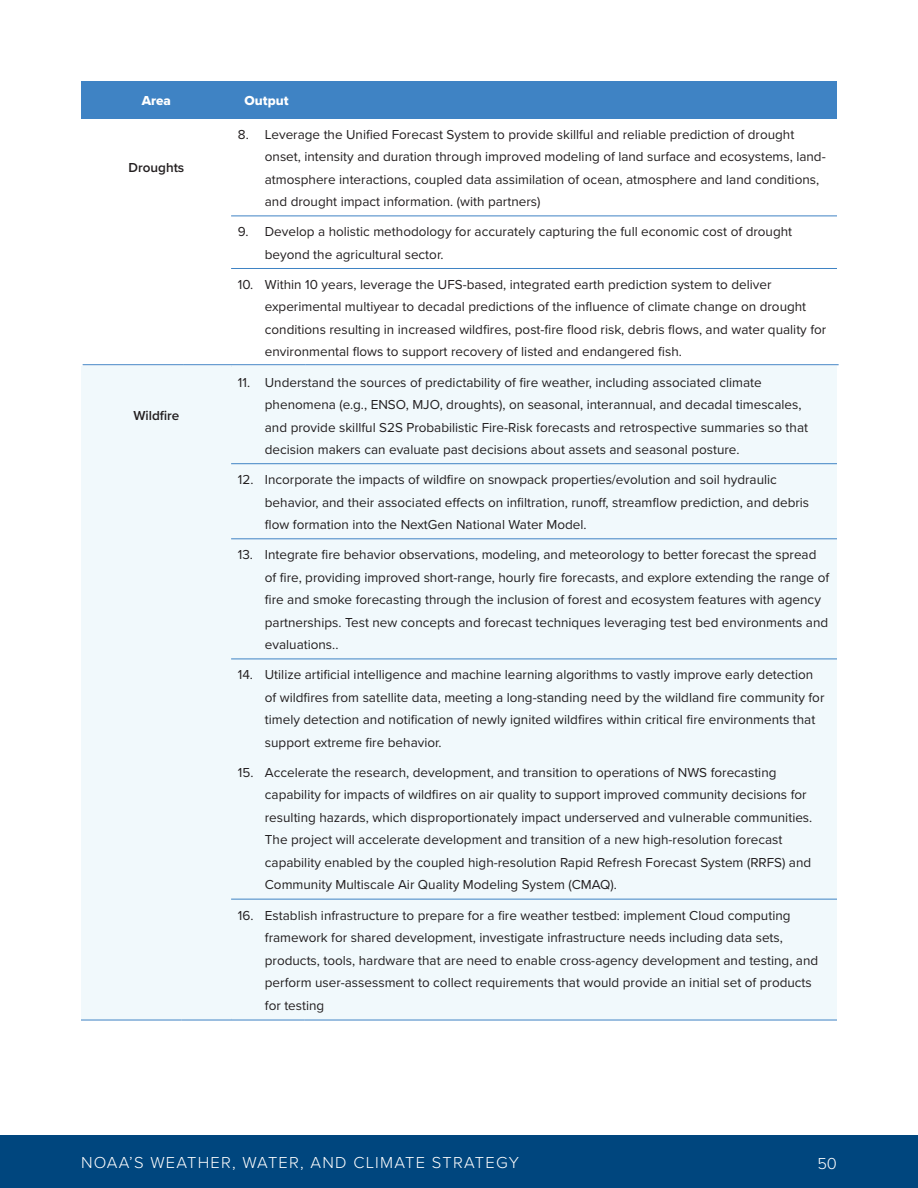
<style>
.page{position:relative;width:918px;height:1188px;background:#fff}
.page>*{position:absolute;margin:0;border:0;box-sizing:border-box;transform-origin:0 0}
.t1{font:300 16.5px "Proxima Nova";letter-spacing:.075em;color:#fff}
.t2{font:13.5px/22.5px "Proxima Nova";color:#231f20}
.t3{font:600 13.5px "Proxima Nova";color:#231f20}
.t4{font:13.5px "Proxima Nova Extrabld";color:#fff}
</style>
<div class="page">
<div style="left:0;top:1135px;width:918px;height:53px;background:#00467e"></div>
<div style="left:231px;top:366px;width:606px;height:98px;background:#f1f9fc"></div>
<div style="left:231px;top:464px;width:606px;height:75px;background:#f1f9fc"></div>
<div style="left:231px;top:539px;width:606px;height:120px;background:#f1f9fc"></div>
<div style="left:231px;top:659px;width:606px;height:98px;background:#f1f9fc"></div>
<div style="left:231px;top:757px;width:606px;height:142px;background:#f1f9fc"></div>
<div style="left:231px;top:899px;width:606px;height:120px;background:#f1f9fc"></div>
<hr style="left:82px;top:1019px;width:149px;height:1px;background:#3f83c4">
<hr style="left:231px;top:899px;width:606px;height:1px;background:#3f83c4">
<hr style="left:231px;top:659px;width:606px;height:1px;background:#3f83c4">
<hr style="left:231px;top:538px;width:606px;height:1px;background:#3f83c4">
<hr style="left:231px;top:463px;width:606px;height:1px;background:#3f83c4">
<hr style="left:231px;top:268px;width:606px;height:1px;background:#3f83c4">
<hr style="left:231px;top:216px;width:606px;height:1px;background:#3f83c4">
<div style="left:82px;top:899px;width:149px;height:120px;background:#f1f9fc"></div>
<div style="left:82px;top:757px;width:149px;height:142px;background:#f1f9fc"></div>
<div style="left:82px;top:659px;width:149px;height:98px;background:#f1f9fc"></div>
<div style="left:82px;top:539px;width:149px;height:120px;background:#f1f9fc"></div>
<div style="left:82px;top:464px;width:149px;height:75px;background:#f1f9fc"></div>
<div style="left:82px;top:366px;width:149px;height:98px;background:#f1f9fc"></div>
<div style="left:82px;top:81px;width:149px;height:38px;background:#3f83c4"></div>
<div style="left:231px;top:81px;width:606px;height:38px;background:#3f83c4"></div>
<hr style="left:83px;top:364px;width:100px;height:1px;background:#3f83c4">
<hr style="left:183px;top:364px;width:123px;height:1px;background:#3f83c4">
<hr style="left:306px;top:364px;width:533px;height:1px;background:#3f83c4">
<hr style="left:81px;top:1020px;width:100px;height:1px;background:#3f83c4">
<hr style="left:181px;top:1020px;width:123px;height:1px;background:#3f83c4">
<hr style="left:304px;top:1020px;width:533px;height:1px;background:#3f83c4">
<p class="t4" style="left:142px;top:91px;width:31px">Area</p>
<p class="t4" style="left:245px;top:91px;width:46px">Output</p>
<p class="t2" style="left:265px;top:122px;width:562px;text-indent:-27px">8. Leverage the Unifed Forecast System to provide skillful and reliable prediction of drought onset, intensity and duration through improved modeling of land surface and ecosystems, land-</p>
<p class="t3" style="left:129px;top:158px;width:57px">Droughts</p>
<p class="t2" style="left:265px;top:167px;width:556px">atmosphere interactions, coupled data assimilation of ocean, atmosphere and land conditions, and drought impact information. (with partners)</p>
<p class="t2" style="left:265px;top:220px;width:529px;text-indent:-27px">9. Develop a holistic methodology for accurately capturing the full economic cost of drought beyond the agricultural sector.</p>
<p class="t2" style="left:265px;top:273px;width:563px;text-indent:-27px">10. Within 10 years, leverage the UFS-based, integrated earth prediction system to deliver experimental multiyear to decadal predictions of the infuence of climate change on drought conditions resulting in increased wildfres, post-fre food risk, debris fows, and water quality for environmental fows to support recovery of listed and endangered fsh.</p>
<p class="t2" style="left:265px;top:370px;width:538px;text-indent:-27px">11. Understand the sources of predictability of fre weather, including associated climate phenomena (e.g., ENSO, MJO, droughts), on seasonal, interannual, and decadal timescales,</p>
<p class="t3" style="left:133px;top:406px;width:48px">Wildfre</p>
<p class="t2" style="left:265px;top:415px;width:545px">and provide skillful S2S Probabilistic Fire-Risk forecasts and retrospective summaries so that decision makers can evaluate past decisions about assets and seasonal posture.</p>
<p class="t2" style="left:265px;top:468px;width:546px;text-indent:-27px">12. Incorporate the impacts of wildfre on snowpack properties/evolution and soil hydraulic behavior, and their associated efects on infltration, runof, streamfow prediction, and debris fow formation into the NextGen National Water Model.</p>
<p class="t2" style="left:265px;top:543px;width:566px;text-indent:-27px">13. Integrate fre behavior observations, modeling, and meteorology to better forecast the spread of fre, providing improved short-range, hourly fre forecasts, and explore extending the range of fre and smoke forecasting through the inclusion of forest and ecosystem features with agency partnerships. Test new concepts and forecast techniques leveraging test bed environments and evaluations..</p>
<p class="t2" style="left:265px;top:663px;width:561px;text-indent:-27px">14. Utilize artifcial intelligence and machine learning algorithms to vastly improve early detection of wildfres from satellite data, meeting a long-standing need by the wildland fre community for timely detection and notifcation of newly ignited wildfres within critical fre environments that support extreme fre behavior.</p>
<p class="t2" style="left:265px;top:761px;width:549px;text-indent:-27px">15. Accelerate the research, development, and transition to operations of NWS forecasting capability for impacts of wildfres on air quality to support improved community decisions for resulting hazards, which disproportionately impact underserved and vulnerable communities.<br>The project will accelerate development and transition of a new high-resolution forecast capability enabled by the coupled high-resolution Rapid Refresh Forecast System (RRFS) and Community Multiscale Air Quality Modeling System (CMAQ).</p>
<p class="t2" style="left:265px;top:903px;width:555px;text-indent:-27px">16. Establish infrastructure to prepare for a fre weather testbed: implement Cloud computing framework for shared development, investigate infrastructure needs including data sets, products, tools, hardware that are need to enable cross-agency development and testing, and perform user-assessment to collect requirements that would provide an initial set of products for testing</p>
<p class="t1" style="left:81px;top:1150px;width:440px">NOAA’S WEATHER, WATER, AND CLIMATE STRATEGY</p>
<p class="t1" style="left:817px;top:1151px;width:21px">50</p>
</div>
